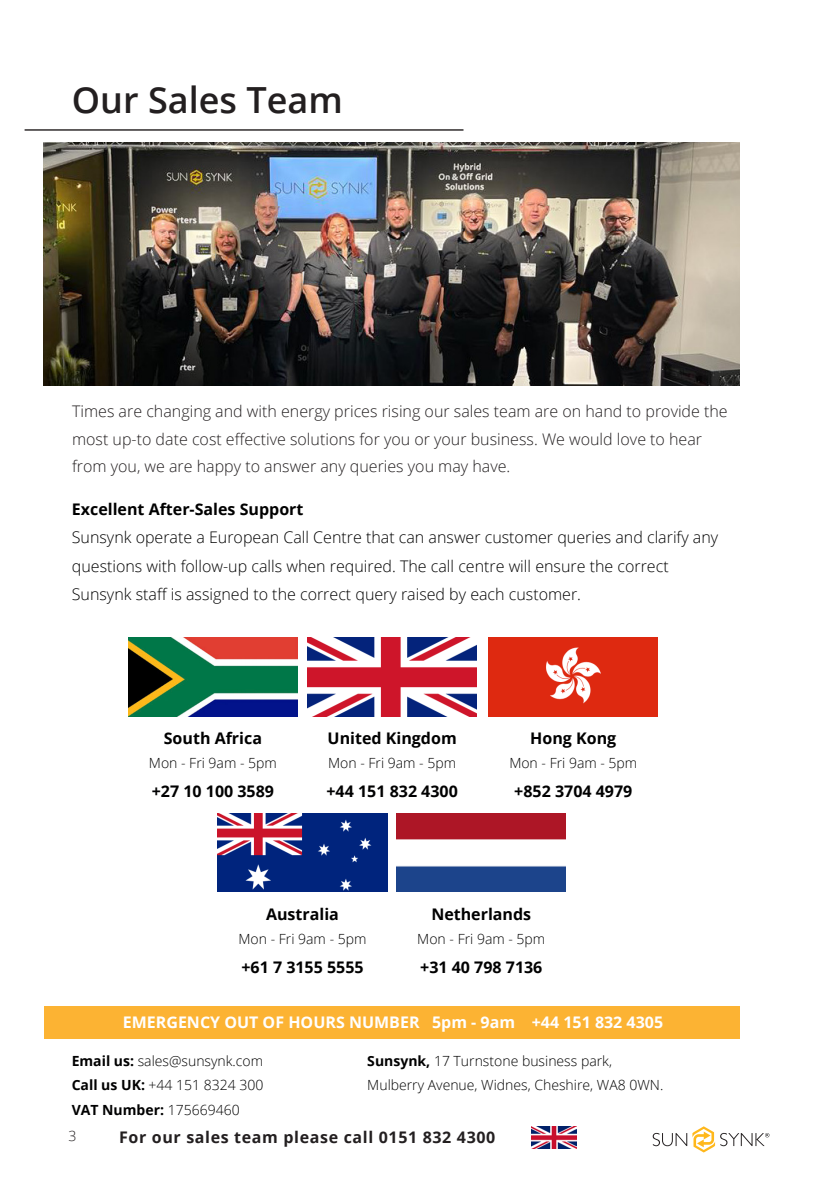
<style>
.page{position:relative;width:840px;height:1191px;background:#fff}
.page>*{position:absolute;margin:0;border:0;box-sizing:border-box;transform-origin:0 0}
.t1{font:600 36px "Open Sans";color:#231f20}
.t2{font:300 16px/28.4px "Open Sans";color:#000}
.t3{font:300 16px/27.2px "Open Sans";color:#231f20}
.t4{font:700 16px "Open Sans";color:#000001}
.t5{font:700 16px "Open Sans";color:#fff}
.t6{font:700 16px "Open Sans";letter-spacing:.04em;color:#231f20}
.t7{font:700 16px "Open Sans";color:#000}
.t8{font:300 14px "Open Sans";color:#000001}
.t9{font:700 14px "Open Sans";color:#000001}
.t10{font:300 14px "Open Sans";color:#231f20}
.s1{font-weight:700}
.s2{font-weight:300}
</style>
<div class="page">
<img style="left:531px;top:1126px;width:45px;height:22px">
<svg style="left:652px;top:1126px;width:117px;height:26px"></svg>
<div style="left:44px;top:1006px;width:695px;height:32px;background:#fcb333"></div>
<hr style="left:25px;top:129px;width:438px;height:2px;background:#231f20">
<img style="left:44px;top:142px;width:695px;height:244px">
<img style="left:128px;top:637px;width:169px;height:79px">
<img style="left:307px;top:637px;width:169px;height:79px">
<img style="left:488px;top:637px;width:169px;height:79px">
<img style="left:218px;top:813px;width:169px;height:79px">
<img style="left:396px;top:813px;width:169px;height:79px">
<p class="t1" style="left:72px;top:75px;width:272px">Our Sales Team</p>
<p class="t3" style="left:72px;top:397px;width:656px">Times are changing and with energy prices rising our sales team are on hand to provide the most up-to date cost effective solutions for you or your business. We would love to hear from you, we are happy to answer any queries you may have.</p>
<p class="t7" style="left:72px;top:498px;width:233px">Excellent After-Sales Support</p>
<p class="t2" style="left:72px;top:523px;width:647px">Sunsynk operate a European Call Centre that can answer customer queries and clarify any questions with follow-up calls when required. The call centre will ensure the correct</p>
<p class="t2" style="left:72px;top:580px;width:510px">Sunsynk staff is assigned to the correct query raised by each customer.</p>
<p class="t4" style="left:164px;top:727px;width:100px">South Africa</p>
<p class="t8" style="left:149px;top:753px;width:129px">Mon - Fri 9am - 5pm</p>
<p class="t4" style="left:152px;top:780px;width:124px">+27 10 100 3589</p>
<p class="t4" style="left:327px;top:727px;width:130px">United Kingdom</p>
<p class="t8" style="left:328px;top:753px;width:129px">Mon - Fri 9am - 5pm</p>
<p class="t4" style="left:326px;top:780px;width:133px">+44 151 832 4300</p>
<p class="t4" style="left:530px;top:727px;width:87px">Hong Kong</p>
<p class="t8" style="left:509px;top:753px;width:129px">Mon - Fri 9am - 5pm</p>
<p class="t4" style="left:514px;top:780px;width:119px">+852 3704 4979</p>
<p class="t4" style="left:266px;top:902px;width:74px">Australia</p>
<p class="t8" style="left:238px;top:929px;width:129px">Mon - Fri 9am - 5pm</p>
<p class="t4" style="left:241px;top:956px;width:124px">+61 7 3155 5555</p>
<p class="t4" style="left:431px;top:902px;width:101px">Netherlands</p>
<p class="t8" style="left:417px;top:929px;width:129px">Mon - Fri 9am - 5pm</p>
<p class="t4" style="left:420px;top:956px;width:124px">+31 40 798 7136</p>
<p class="t5" style="left:123px;top:1010px;width:541px">EMERGENCY OUT OF HOURS NUMBER 5pm - 9am +44 151 832 4305</p>
<p class="t8" style="left:72px;top:1051px;width:193px"><span class="s1">Email us:</span> sales@sunsynk.com</p>
<p class="t8" style="left:72px;top:1075px;width:193px"><span class="s1">Call us UK:</span> +44 151 8324 300</p>
<p class="t9" style="left:72px;top:1099px;width:169px">VAT Number: <span class="s2">175669460</span></p>
<p class="t8" style="left:367px;top:1051px;width:246px"><span class="s1">Sunsynk,</span> 17 Turnstone business park,</p>
<p class="t8" style="left:367px;top:1075px;width:297px">Mulberry Avenue, Widnes, Cheshire, WA8 0WN.</p>
<p class="t10" style="left:68px;top:1126px;width:9px">3</p>
<p class="t6" style="left:119px;top:1125px;width:377px">For our sales team please call 0151 832 4300</p>
</div>
